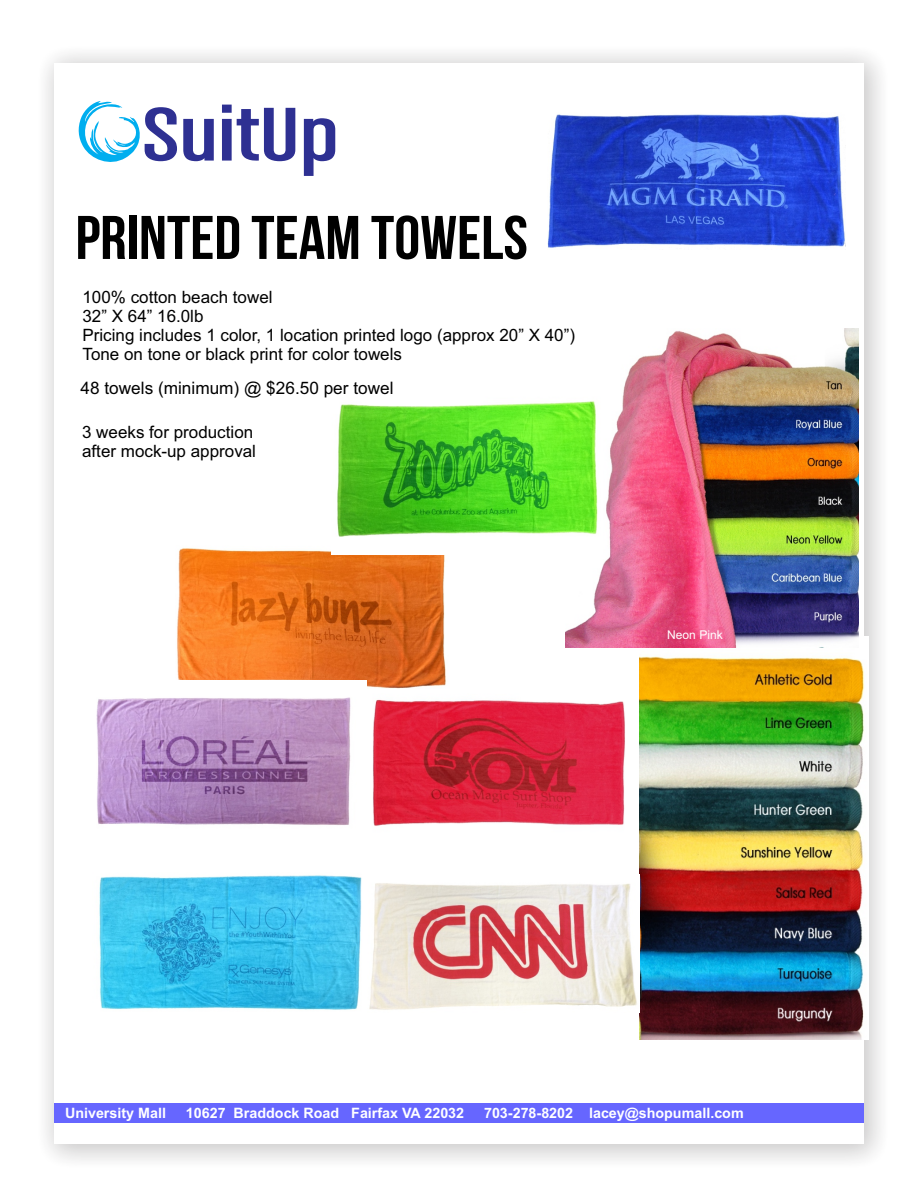
<style>
.page{position:relative;width:918px;height:1188px;background:#fff}
.page>*{position:absolute;margin:0;border:0;box-sizing:border-box;transform-origin:0 0}
.t1{font:61.5px "Bebas Neue";color:#000;scale:1.07 1}
.t2{font:17.25px "Arial";color:#000}
.t3{font:16.95px/19px "Arial";color:#000}
.t4{font:700 14.25px "Arial";color:#fff}
.t5{font:12.15px "Arial";color:#fff}
</style>
<div class="page">
<div style="left:35px;top:44px;width:855px;height:1127px;background:#231f20;opacity:.25"></div>
<div style="left:54px;top:63px;width:810px;height:1081px;background:#fff"></div>
<img style="left:639px;top:637px;width:229px;height:403px">
<img style="left:565px;top:328px;width:294px;height:319px">
<div style="left:55px;top:1103px;width:809px;height:19px;background:#66f"></div>
<img style="left:548px;top:114px;width:298px;height:134px">
<img style="left:99px;top:875px;width:263px;height:135px">
<img style="left:369px;top:874px;width:271px;height:138px">
<img style="left:373px;top:699px;width:252px;height:127px">
<img style="left:177px;top:548px;width:269px;height:140px">
<img style="left:332px;top:389px;width:270px;height:165px">
<img style="left:96px;top:680px;width:271px;height:145px">
<svg style="left:78px;top:101px;width:257px;height:75px"></svg>
<p class="t1" style="left:76px;top:213px;width:424px">PRINTED TEAM TOWELS</p>
<p class="t3" style="left:83px;top:290px;width:494px">100% cotton beach towel<br>32” X 64” 16.0lb<br>Pricing includes 1 color, 1 location printed logo (approx 20” X 40”)<br>Tone on tone or black print for color towels</p>
<p class="t2" style="left:81px;top:382px;width:314px">48 towels (minimum) @ $26.50 per towel</p>
<p class="t3" style="left:82px;top:424px;width:175px">3 weeks for production after mock-up approval</p>
<p class="t5" style="left:667px;top:631px;width:57px">Neon Pink</p>
<p class="t4" style="left:65px;top:1107px;width:102px">University Mall</p>
<p class="t4" style="left:186px;top:1107px;width:280px">10627 Braddock Road Fairfax VA 22032</p>
<p class="t4" style="left:484px;top:1107px;width:261px">703-278-8202 lacey@shopumall.com</p>
</div>
